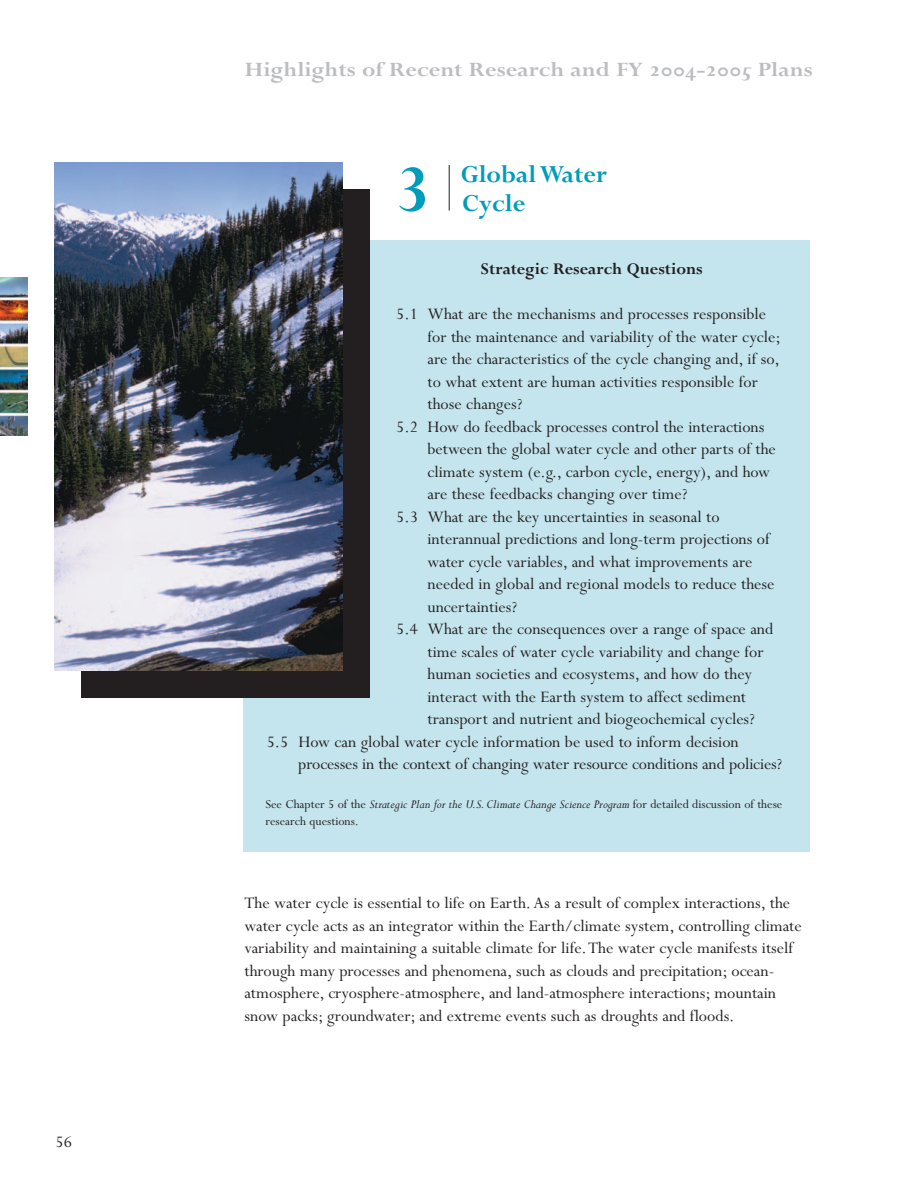
<style>
.page{position:relative;width:918px;height:1188px;background:#fff}
.page>*{position:absolute;margin:0;border:0;box-sizing:border-box;transform-origin:0 0}
.t1{font:700 72.3px "Perpetua";color:#009dba}
.t2{font:700 27px/28.5px "Perpetua";color:#009dba}
.t3{font:22.5px "Perpetua Bold Os F";color:#bcbdc0;scale:1.1 1}
.t4{font:18px/22.5px "Perpetua";color:#231f20}
.t5{font:700 18px "Perpetua";color:#231f20}
.t6{font:13.5px/16.5px "Perpetua";color:#231f20}
.s1{font-style:italic}
</style>
<div class="page">
<img style="left:0;top:277px;width:27px;height:158px">
<hr style="left:449px;top:165px;width:1px;height:46px;background:#231f20">
<div style="left:243px;top:241px;width:567px;height:611px;background:#c4e5ee"></div>
<div style="left:81px;top:189px;width:288px;height:509px;background:#231f20"></div>
<img style="left:54px;top:162px;width:288px;height:509px">
<p class="t4" style="left:56px;top:1132px;width:18px">56</p>
<p class="t3" style="left:244px;top:63px;width:518px">Highlights of Recent Research and FY 2004-2005 Plans</p>
<h1 class="t1" style="left:396px;top:163px;width:35px">3</h1>
<h2 class="t2" style="left:461px;top:163px;width:148px">Global Water<br>Cycle</h2>
<p class="t5" style="left:481px;top:263px;width:223px">Strategic Research Questions</p>
<p class="t4" style="left:396px;top:305px;width:371px">5.1 What are the mechanisms and processes responsible</p>
<p class="t4" style="left:428px;top:327px;width:355px">for the maintenance and variability of the water cycle;</p>
<p class="t4" style="left:428px;top:350px;width:354px">are the characteristics of the cycle changing and, if so,</p>
<p class="t4" style="left:428px;top:372px;width:332px">to what extent are human activities responsible for</p>
<p class="t4" style="left:428px;top:395px;width:96px">those changes?</p>
<p class="t4" style="left:396px;top:417px;width:370px">5.2 How do feedback processes control the interactions</p>
<p class="t4" style="left:428px;top:440px;width:350px">between the global water cycle and other parts of the</p>
<p class="t4" style="left:428px;top:462px;width:344px">climate system (e.g., carbon cycle, energy), and how</p>
<p class="t4" style="left:428px;top:485px;width:261px">are these feedbacks changing over time?</p>
<p class="t4" style="left:396px;top:507px;width:325px">5.3 What are the key uncertainties in seasonal to</p>
<p class="t4" style="left:428px;top:530px;width:344px">interannual predictions and long-term projections of</p>
<p class="t4" style="left:428px;top:552px;width:326px">water cycle variables, and what improvements are</p>
<p class="t4" style="left:428px;top:575px;width:349px">needed in global and regional models to reduce these</p>
<p class="t4" style="left:428px;top:597px;width:91px">uncertainties?</p>
<p class="t4" style="left:396px;top:620px;width:379px">5.4 What are the consequences over a range of space and</p>
<p class="t4" style="left:428px;top:642px;width:338px">time scales of water cycle variability and change for</p>
<p class="t4" style="left:428px;top:665px;width:326px">human societies and ecosystems, and how do they</p>
<p class="t4" style="left:428px;top:687px;width:320px">interact with the Earth system to affect sediment</p>
<p class="t4" style="left:428px;top:710px;width:329px">transport and nutrient and biogeochemical cycles?</p>
<p class="t4" style="left:267px;top:732px;width:474px">5.5 How can global water cycle information be used to inform decision</p>
<p class="t4" style="left:298px;top:755px;width:485px">processes in the context of changing water resource conditions and policies?</p>
<p class="t6" style="left:266px;top:798px;width:518px">See Chapter 5 of the <span class="s1">Strategic Plan for the U.S. Climate Change Science Program</span> for detailed discussion of these research questions.</p>
<p class="t4" style="left:244px;top:893px;width:559px">The water cycle is essential to life on Earth. As a result of complex interactions, the water cycle acts as an integrator within the Earth/climate system, controlling climate variability and maintaining a suitable climate for life.The water cycle manifests itself through many processes and phenomena, such as clouds and precipitation; ocean&shy;atmosphere, cryosphere-atmosphere, and land-atmosphere interactions; mountain snow packs; groundwater; and extreme events such as droughts and floods.</p>
</div>
